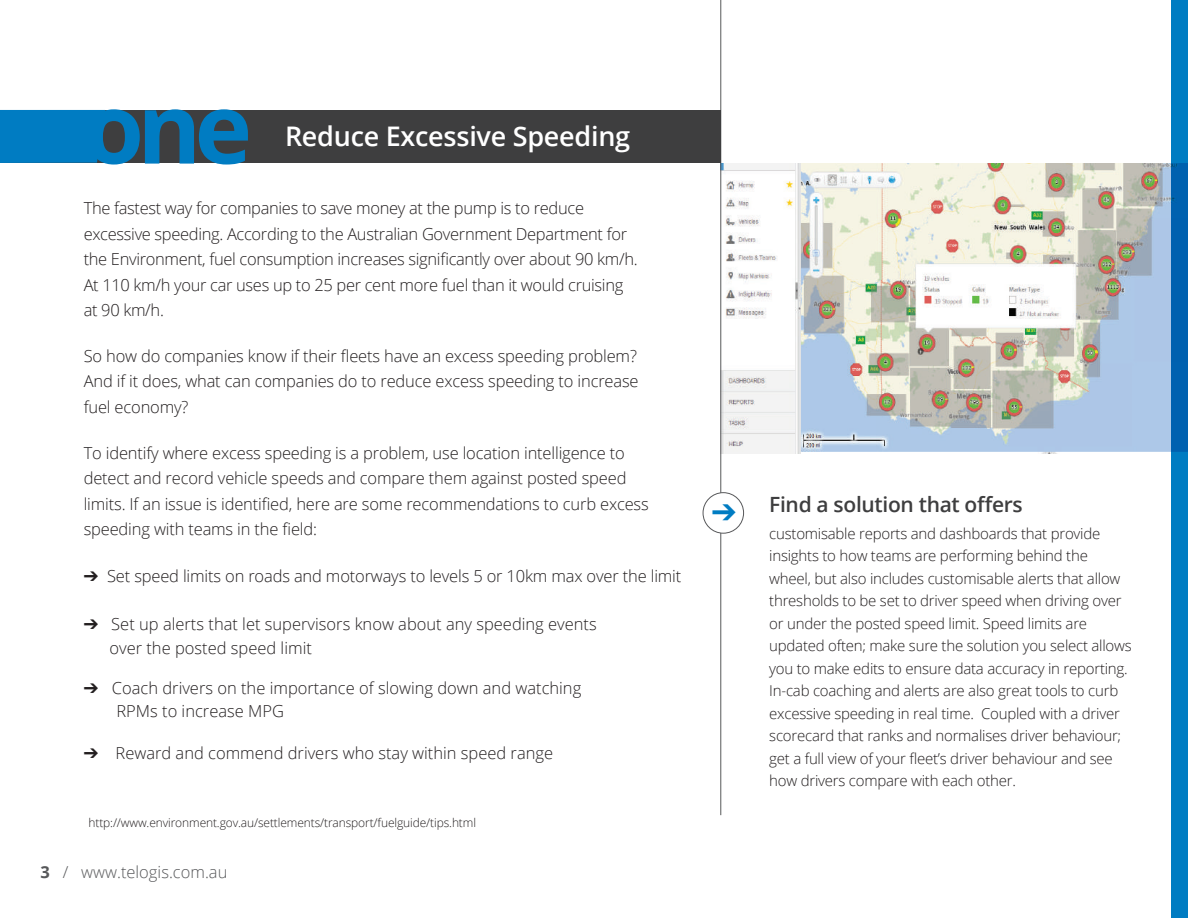
<style>
.page{position:relative;width:1188px;height:918px;background:#fff}
.page>*{position:absolute;margin:0;border:0;box-sizing:border-box;transform-origin:0 0}
.t1{font:700 97.5px "Open Sans";color:#007cc2}
.t2{font:600 27px "Open Sans";letter-spacing:-.01em;color:#fff}
.t3{font:600 21px "Open Sans";letter-spacing:-.015em;color:#3e3e3f}
.t4{font:300 16.5px/25.5px "Open Sans";letter-spacing:-.01em;color:#231f20}
.t5{font:300 16.5px "Open Sans";color:#57585a}
.t6{font:300 15px/22.5px "Open Sans";letter-spacing:-.015em;color:#231f20}
.t7{font:300 12px "Open Sans";letter-spacing:-.01em;color:#231f20}
.s1{font-weight:700}
</style>
<div class="page">
<img style="left:722px;top:163px;width:450px;height:290px">
<hr style="left:721px;top:0;width:1px;height:815px;background:#57585a">
<svg style="left:1172px;top:0;width:16px;height:918px;background:#0073bc"></svg>
<div style="left:703px;top:493px;width:41px;height:40px;background:#fff;border-radius:50%"></div>
<div style="left:703px;top:493px;width:41px;height:40px;border:1px solid #57585a;border-radius:50%"></div>
<div style="left:0;top:110px;width:721px;height:53px;background:#3e3e3f"></div>
<div style="left:0;top:110px;width:105px;height:53px;background:#007cc2"></div>
<h1 class="t1" style="left:84px;top:59px;width:170px">one</h1>
<h2 class="t2" style="left:285px;top:117px;width:347px">Reduce Excessive Speeding</h2>
<p class="t4" style="left:84px;top:195px;width:555px">The fastest way for companies to save money at the pump is to reduce excessive speeding. According to the Australian Government Department for the Environment, fuel consumption increases significantly over about 90 km/h.<br>At 110 km/h your car uses up to 25 per cent more fuel than it would cruising at 90 km/h.</p>
<p class="t4" style="left:84px;top:343px;width:556px;text-align:justify">So how do companies know if their fleets have an excess speeding problem?<br>And if it does, what can companies do to reduce excess speeding to increase fuel economy?</p>
<p class="t4" style="left:84px;top:439px;width:567px">To identify where excess speeding is a problem, use location intelligence to detect and record vehicle speeds and compare them against posted speed limits. If an issue is identified, here are some recommendations to curb excess speeding with teams in the field:</p>
<p class="t4" style="left:84px;top:563px;width:599px">➔ Set speed limits on roads and motorways to levels 5 or 10km max over the limit</p>
<p class="t4" style="left:109px;top:611px;width:489px;line-height:24px;text-indent:-26px">➔ Set up alerts that let supervisors know about any speeding events over the posted speed limit</p>
<p class="t4" style="left:116px;top:676px;width:466px;line-height:23px;text-indent:-33px">➔ Coach drivers on the importance of slowing down and watching<br>RPMs to increase MPG</p>
<p class="t4" style="left:84px;top:739px;width:471px">➔ Reward and commend drivers who stay within speed range</p>
<p class="t7" style="left:88px;top:815px;width:389px">http://www.environment.gov.au/settlements/transport/fuelguide/tips.html</p>
<p class="t5" style="left:40px;top:860px;width:188px"><span class="s1">3</span> / www.telogis.com.au</p>
<p class="t3" style="left:769px;top:490px;width:255px">Find a solution that offers</p>
<p class="t6" style="left:769px;top:521px;width:364px">customisable reports and dashboards that provide insights to how teams are performing behind the wheel, but also includes customisable alerts that allow thresholds to be set to driver speed when driving over or under the posted speed limit. Speed limits are updated often; make sure the solution you select allows you to make edits to ensure data accuracy in reporting.<br>In-cab coaching and alerts are also great tools to curb excessive speeding in real time. Coupled with a driver scorecard that ranks and normalises driver behaviour; get a full view of your fleet’s driver behaviour and see how drivers compare with each other.</p>
</div>
